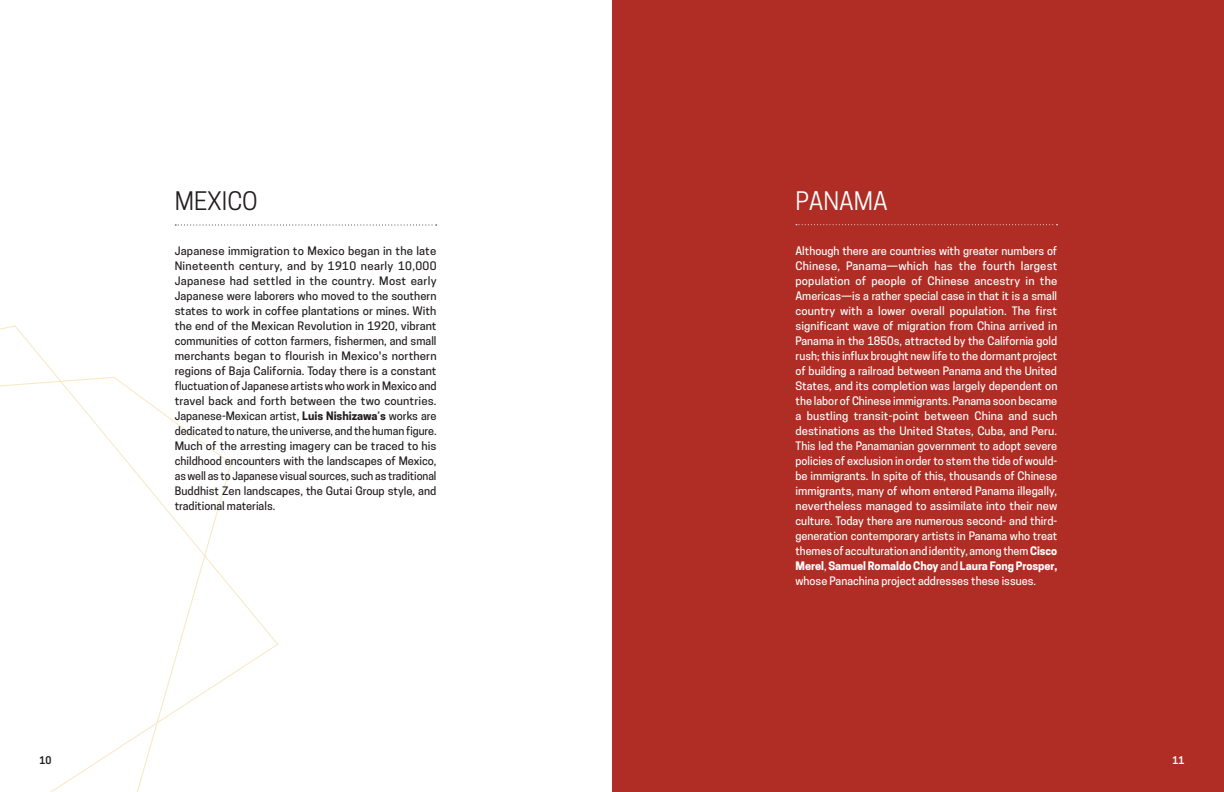
<style>
.page{position:relative;width:1224px;height:792px;background:#fff}
.page>*{position:absolute;margin:0;border:0;box-sizing:border-box;transform-origin:0 0}
.t1{font:24px "Cooper Hewitt";color:#fff}
.t2{font:24px "Cooper Hewitt";color:#231f20}
.t3{font:500 11px/15px "Cooper Hewitt";color:#fff;text-align:justify}
.t4{font:500 11px/15px "Cooper Hewitt";color:#231f20;text-align:justify;scale:1.04 1}
.t5{font:600 10px "Cooper Hewitt";color:#231f20}
.t6{font:600 10px "Cooper Hewitt";color:#fff}
.s1{font-weight:700}
</style>
<div class="page">
<svg style="left:0;top:325px;width:279px;height:467px"></svg>
<div style="left:612px;top:0;width:612px;height:792px;background:#af2d24"></div>
<svg style="left:175px;top:224px;width:262px;height:2px"></svg>
<svg style="left:796px;top:224px;width:261px;height:1px"></svg>
<p class="t5" style="left:40px;top:754px;width:13px">10</p>
<p class="t2" style="left:175px;top:187px;width:85px">MEXICO</p>
<p class="t4" style="left:175px;top:243px;width:253px">Japanese immigration to Mexico began in the late Nineteenth century, and by 1910 nearly 10,000<br>Japanese had settled in the country. Most early Japanese were laborers who moved to the southern states to work in coffee plantations or mines. With the end of the Mexican Revolution in 1920, vibrant communities of cotton farmers, fishermen, and small merchants began to flourish in Mexico's northern regions of Baja California. Today there is a constant fluctuation of Japanese artists who work in Mexico and travel back and forth between the two countries.<br>Japanese-Mexican artist, <span class="s1">Luis Nishizawa</span>’<span class="s1">s</span> works are dedicated to nature, the universe, and the human figure.<br>Much of the arresting imagery can be traced to his childhood encounters with the landscapes of Mexico, as well as to Japanese visual sources, such as traditional Buddhist Zen landscapes, the Gutai Group style, and traditional materials.</p>
<p class="t1" style="left:796px;top:187px;width:94px">PANAMA</p>
<p class="t3" style="left:796px;top:243px;width:263px">Although there are countries with greater numbers of Chinese, Panama—which has the fourth largest population of people of Chinese ancestry in the Americas—is a rather special case in that it is a small country with a lower overall population. The first significant wave of migration from China arrived in Panama in the 1850s, attracted by the California gold rush; this influx brought new life to the dormant project of building a railroad between Panama and the United States, and its completion was largely dependent on the labor of Chinese immigrants. Panama soon became a bustling transit-point between China and such destinations as the United States, Cuba, and Peru.<br>This led the Panamanian government to adopt severe policies of exclusion in order to stem the tide of would&shy;be immigrants. In spite of this, thousands of Chinese immigrants, many of whom entered Panama illegally, nevertheless managed to assimilate into their new culture. Today there are numerous second- and third&shy;generation contemporary artists in Panama who treat themes of acculturation and identity, among them <span class="s1">Cisco Merel</span>, <span class="s1">Samuel Romaldo Choy</span> and <span class="s1">Laura Fong Prosper, </span>whose Panachina project addresses these issues.</p>
<p class="t6" style="left:1172px;top:754px;width:13px">11</p>
</div>
